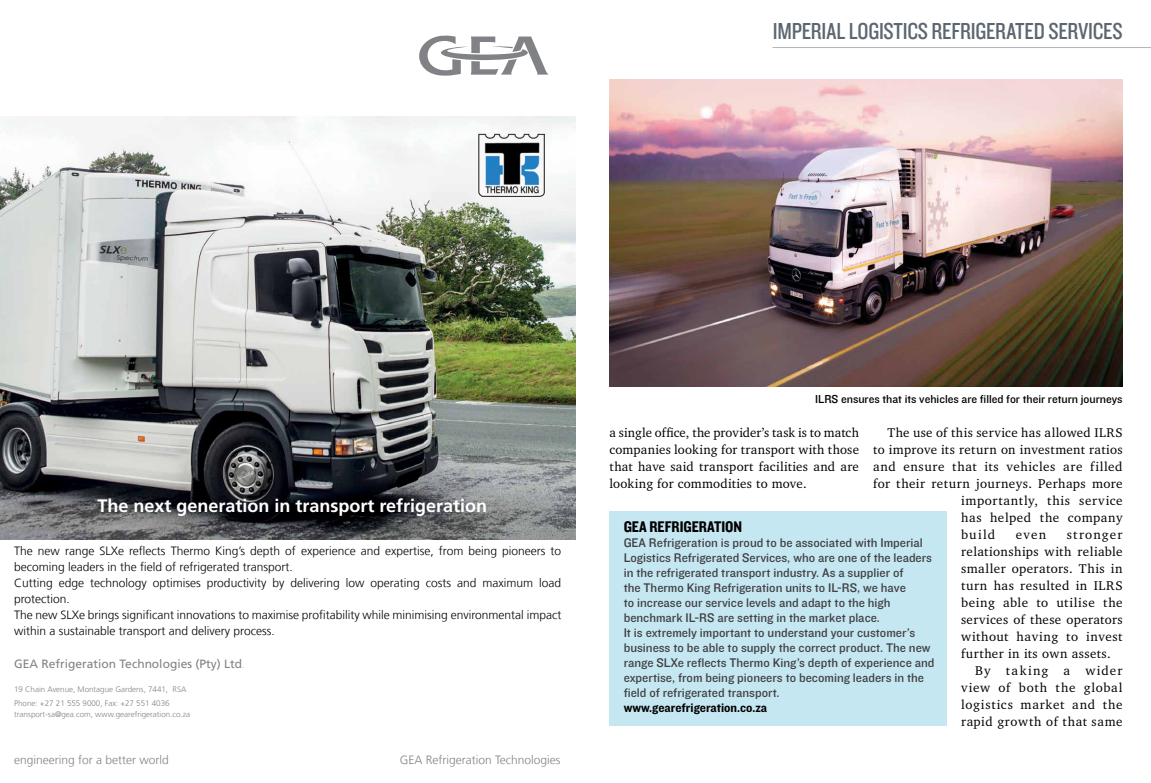
<style>
.page{position:relative;width:1151px;height:783px;background:#fff}
.page>*{position:absolute;margin:0;border:0;box-sizing:border-box;transform-origin:0 0}
.t1{font:24px "Knockout HTF29 Junior Liteweight";letter-spacing:-.01em;color:#5c6670}
.t2{font:700 18px "Frutiger LT Com";color:#fff}
.t3{font:16px "Knockout HTF50 Welterweight";color:#000}
.t4{font:13px/15px "Knockout HTF31 Junior Middlewt";color:#414042}
.t5{font:13px/17px "Charter IT Cby BT";letter-spacing:.035em;color:#000;text-align:justify}
.t6{font:13px "Charter IT Cby BT";letter-spacing:.055em;color:#000}
.t7{font:13px "Knockout HTF51 Middleweight";color:#000}
.t8{font:13px "Charter IT Cby BT";letter-spacing:.06em;color:#000}
.t9{font:13px "Charter IT Cby BT";letter-spacing:.095em;color:#000}
.t10{font:13px "Charter IT Cby BT";letter-spacing:.09em;color:#000}
.t11{font:300 12px/16px "Frutiger LT Com";color:#000}
.t12{font:12px "Knockout HTF31 Junior Middlewt";color:#000}
.t13{font:300 12px "Frutiger LT Com";color:#808285}
.t14{font:12px "Frutiger LT Com";color:#808285}
.t15{font:300 8px/13.8px "Frutiger LT Com";color:#808285}
.s1{font-weight:300;font-size:8px}
</style>
<div class="page">
<img style="left:0;top:117px;width:575px;height:422px">
<svg style="left:419px;top:35px;width:129px;height:41px"></svg>
<img style="left:477px;top:133px;width:68px;height:63px">
<img style="left:609px;top:79px;width:513px;height:307px">
<div style="left:609px;top:511px;width:338px;height:214px;background:#c5e7f2"></div>
<hr style="left:772px;top:47px;width:379px;height:1px;background:#adb3b8">
<h1 class="t1" style="left:773px;top:18px;width:351px">IMPERIAL LOGISTICS REFRIGERATED SERVICES</h1>
<h2 class="t2" style="left:97px;top:495px;width:391px">The next generation in transport refrigeration</h2>
<p class="t11" style="left:14px;top:542px;width:549px">The new range SLXe reflects Thermo King’s depth of experience and expertise, from being pioneers to becoming leaders in the field of refrigerated transport.<br>Cutting edge technology optimises productivity by delivering low operating costs and maximum load protection.<br>The new SLXe brings significant innovations to maximise profitability while minimising environmental impact within a sustainable transport and delivery process.</p>
<p class="t14" style="left:14px;top:656px;width:232px">GEA Refrigeration Technologies (Pty) Ltd<span class="s1">.</span></p>
<p class="t15" style="left:14px;top:682px;width:174px">19 Chain Avenue, Montague Gardens, 7441, RSA<br>Phone: +27 21 555 9000, Fax: +27 551 4036</p>
<p class="t15" style="left:14px;top:707px;width:178px">transport-sa@gea.com, www.gearefrigeration.co.za</p>
<p class="t13" style="left:14px;top:753px;width:156px">engineering for a better world</p>
<p class="t13" style="left:400px;top:753px;width:162px">GEA Refrigeration Technologies</p>
<p class="t12" style="left:815px;top:392px;width:7px">ILRS</p>
<p class="t12" style="left:841px;top:392px;width:283px">ensures that its vehicles are filled for their return journeys</p>
<p class="t5" style="left:887px;top:423px;width:237px">The use of this service has allowed ILRS</p>
<p class="t5" style="left:873px;top:440px;width:251px">to improve its return on investment ratios</p>
<p class="t5" style="left:873px;top:457px;width:251px">and ensure that its vehicles are filled</p>
<p class="t5" style="left:873px;top:474px;width:251px">for their return journeys. Perhaps more</p>
<p class="t6" style="left:961px;top:492px;width:163px">importantly, this service</p>
<p class="t5" style="left:961px;top:508px;width:163px">has helped the company</p>
<p class="t5" style="left:961px;top:525px;width:36px">build</p>
<p class="t5" style="left:1016px;top:525px;width:32px">even</p>
<p class="t10" style="left:1067px;top:526px;width:57px">stronger</p>
<p class="t5" style="left:961px;top:542px;width:163px">relationships with reliable</p>
<p class="t5" style="left:961px;top:559px;width:163px">smaller operators. This in</p>
<p class="t5" style="left:961px;top:576px;width:163px">turn has resulted in ILRS</p>
<p class="t5" style="left:961px;top:593px;width:163px">being able to utilise the</p>
<p class="t5" style="left:961px;top:610px;width:163px">services of these operators</p>
<p class="t5" style="left:961px;top:627px;width:163px">without having to invest</p>
<p class="t5" style="left:961px;top:644px;width:151px">further in its own assets.</p>
<p class="t9" style="left:975px;top:662px;width:149px">By taking a wider</p>
<p class="t8" style="left:961px;top:679px;width:163px">view of both the global</p>
<p class="t6" style="left:961px;top:696px;width:163px">logistics market and the</p>
<p class="t5" style="left:961px;top:712px;width:163px">rapid growth of that same</p>
<p class="t5" style="left:609px;top:423px;width:251px">a single office, the provider’s task is to match companies looking for transport with those that have said transport facilities and are looking for commodities to move.</p>
<p class="t3" style="left:624px;top:518px;width:120px">GEA REFRIGERATION</p>
<p class="t4" style="left:624px;top:535px;width:312px">GEA Refrigeration is proud to be associated with Imperial Logistics Refrigerated Services, who are one of the leaders in the refrigerated transport industry. As a supplier of<br>the Thermo King Refrigeration units to IL-RS, we have<br>to increase our service levels and adapt to the high benchmark IL-RS are setting in the market place.<br>It is extremely important to understand your customer’s business to be able to supply the correct product. The new range SLXe reflects Thermo King’s depth of experience and expertise, from being pioneers to becoming leaders in the field of refrigerated transport.</p>
<p class="t7" style="left:624px;top:700px;width:145px">www.gearefrigeration.co.za</p>
</div>
